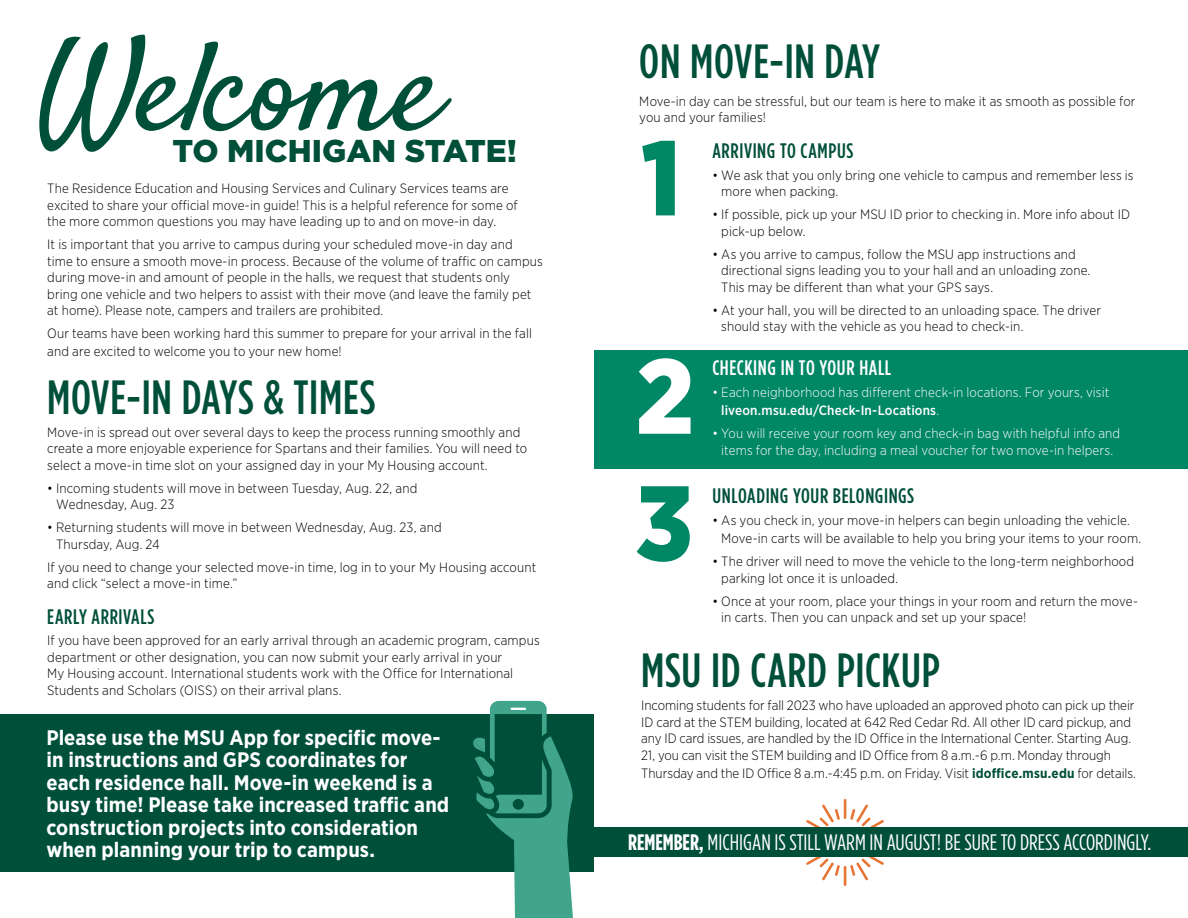
<style>
.page{position:relative;width:1188px;height:918px;background:#fff}
.page>*{position:absolute;margin:0;border:0;box-sizing:border-box;transform-origin:0 0}
.section_header{font:126px "Satisfy";color:#004f39}
.large_section_header{font:500 48px "Gotham Condensed";letter-spacing:.015em;color:#004f39}
.t1{font:900 31.5px "Gotham";color:#004f39}
.t2{font:22.35px "Gotham Condensed";color:#fff}
.body_copy{font:700 21px/22.5px "Gotham Narrow";color:#fff}
.section_header-2{font:500 21px "Gotham Condensed";letter-spacing:.03em;color:#004f39}
.section_header-3{font:500 21px "Gotham Condensed";letter-spacing:.03em;color:#fff}
.body_copy-2{font:300 13.5px/16.5px "Gotham Narrow";letter-spacing:.005em;color:#000}
.body_copy-3{font:300 13.5px/18px "Gotham Narrow";letter-spacing:.01em;color:#fff}
.s1{font-weight:500}
.s2{font-weight:700;color:#004f39}
.s3{font-weight:700}
</style>
<div class="page">
<div style="left:0;top:714px;width:594px;height:158px;background:#004f39"></div>
<svg style="left:473px;top:701px;width:100px;height:217px"></svg>
<svg style="left:642px;top:141px;width:33px;height:74px"></svg>
<hr style="left:844px;top:799px;width:2px;height:20px;background:#e87433">
<hr style="left:844px;top:866px;width:2px;height:20px;background:#e87433">
<svg style="left:806px;top:804px;width:34px;height:23px"></svg>
<svg style="left:850px;top:857px;width:34px;height:23px"></svg>
<svg style="left:806px;top:857px;width:34px;height:23px"></svg>
<svg style="left:850px;top:804px;width:34px;height:23px"></svg>
<div style="left:594px;top:827px;width:594px;height:30px;background:#004f39"></div>
<svg style="left:637px;top:486px;width:53px;height:76px"></svg>
<div style="left:594px;top:350px;width:594px;height:118px;background:#008765"></div>
<svg style="left:639px;top:358px;width:52px;height:76px"></svg>
<p class="section_header" style="left:36px;top:10px;width:405px">Welcome</p>
<p class="t1" style="left:173px;top:130px;width:346px">TO MICHIGAN STATE!</p>
<p class="body_copy-2" style="left:47px;top:180px;width:472px">The Residence Education and Housing Services and Culinary Services teams are excited to share your official move-in guide! This is a helpful reference for some of the more common questions you may have leading up to and on move-in day.</p>
<p class="body_copy-2" style="left:47px;top:236px;width:497px">It is important that you arrive to campus during your scheduled move-in day and<br>time to ensure a smooth move-in process. Because of the volume of traffic on campus during move-in and amount of people in the halls, we request that students only bring one vehicle and two helpers to assist with their move (and leave the family pet at home). Please note, campers and trailers are prohibited.</p>
<p class="body_copy-2" style="left:47px;top:324px;width:486px;line-height:18px">Our teams have been working hard this summer to prepare for your arrival in the fall and are excited to welcome you to your new home!</p>
<p class="large_section_header" style="left:47px;top:369px;width:330px">MOVE-IN DAYS &amp; TIMES</p>
<p class="body_copy-2" style="left:47px;top:424px;width:482px">Move-in is spread out over several days to keep the process running smoothly and create a more enjoyable experience for Spartans and their families. You will need to select a move-in time slot on your assigned day in your My Housing account.</p>
<p class="body_copy-2" style="left:56px;top:480px;width:363px;text-indent:-9px">• Incoming students will move in between Tuesday, Aug. 22, and<br>Wednesday, Aug. 23</p>
<p class="body_copy-2" style="left:56px;top:519px;width:387px;text-indent:-9px">• Returning students will move in between Wednesday, Aug. 23, and<br>Thursday, Aug. 24</p>
<p class="body_copy-2" style="left:47px;top:558px;width:491px">If you need to change your selected move-in time, log in to your My Housing account and click “select a move-in time.”</p>
<p class="section_header-2" style="left:47px;top:605px;width:109px">EARLY ARRIVALS</p>
<p class="body_copy-2" style="left:47px;top:632px;width:494px">If you have been approved for an early arrival through an academic program, campus department or other designation, you can now submit your early arrival in your<br>My Housing account. International students work with the Office for International Students and Scholars (OISS) on their arrival plans.</p>
<p class="body_copy" style="left:46px;top:726px;width:404px">Please use the MSU App for specific move&shy;in instructions and GPS coordinates for each residence hall. Move-in weekend is a busy time! Please take increased traffic and construction projects into consideration when planning your trip to campus.</p>
<p class="large_section_header" style="left:639px;top:34px;width:242px">ON MOVE-IN DAY</p>
<p class="body_copy-2" style="left:639px;top:92px;width:498px">Move-in day can be stressful, but our team is here to make it as smooth as possible for you and your families!</p>
<p class="section_header-2" style="left:712px;top:138px;width:143px">ARRIVING TO CAMPUS</p>
<p class="body_copy-2" style="left:721px;top:167px;width:414px;text-indent:-9px">• We ask that you only bring one vehicle to campus and remember less is more when packing.</p>
<p class="body_copy-2" style="left:721px;top:206px;width:410px;text-indent:-9px">• If possible, pick up your MSU ID prior to checking in. More info about ID pick-up below.</p>
<p class="body_copy-2" style="left:721px;top:246px;width:371px;text-indent:-9px">• As you arrive to campus, follow the MSU app instructions and directional signs leading you to your hall and an unloading zone.<br>This may be different than what your GPS says.</p>
<p class="body_copy-2" style="left:721px;top:302px;width:381px;text-indent:-9px">• At your hall, you will be directed to an unloading space. The driver should stay with the vehicle as you head to check-in.</p>
<p class="section_header-3" style="left:712px;top:356px;width:180px">CHECKING IN TO YOUR HALL</p>
<p class="body_copy-3" style="left:721px;top:383px;width:390px;text-indent:-9px">• Each neighborhood has different check-in locations. For yours, visit <span class="s1">liveon.msu.edu/Check-In-Locations</span>.</p>
<p class="body_copy-3" style="left:712px;top:425px;width:409px;line-height:16.5px;text-align:center">• You will receive your room key and check-in bag with helpful info and items for the day, including a meal voucher for two move-in helpers.</p>
<p class="section_header-2" style="left:712px;top:484px;width:203px">UNLOADING YOUR BELONGINGS</p>
<p class="body_copy-2" style="left:721px;top:511px;width:422px;line-height:18px;text-indent:-9px">• As you check in, your move-in helpers can begin unloading the vehicle.<br>Move-in carts will be available to help you bring your items to your room.</p>
<p class="body_copy-2" style="left:721px;top:553px;width:414px;text-indent:-9px">• The driver will need to move the vehicle to the long-term neighborhood parking lot once it is unloaded.</p>
<p class="body_copy-2" style="left:721px;top:593px;width:418px;text-indent:-9px">• Once at your room, place your things in your room and return the move&shy;in carts. Then you can unpack and set up your space!</p>
<p class="large_section_header" style="left:641px;top:643px;width:300px">MSU ID CARD PICKUP</p>
<p class="body_copy-2" style="left:641px;top:697px;width:495px">Incoming students for fall 2023 who have uploaded an approved photo can pick up their ID card at the STEM building, located at 642 Red Cedar Rd. All other ID card pickup, and any ID card issues, are handled by the ID Office in the International Center. Starting Aug.<br>21, you can visit the STEM building and ID Office from 8 a.m.-6 p.m. Monday through</p>
<p class="body_copy-2" style="left:641px;top:765px;width:496px">Thursday and the ID Office 8 a.m.-4:45 p.m. on Friday. Visit <span class="s2">idoffice.msu.edu</span> for details.</p>
<p class="t2" style="left:628px;top:830px;width:525px"><span class="s3">REMEMBER,</span> MICHIGAN IS STILL WARM IN AUGUST! BE SURE TO DRESS ACCORDINGLY.</p>
</div>
